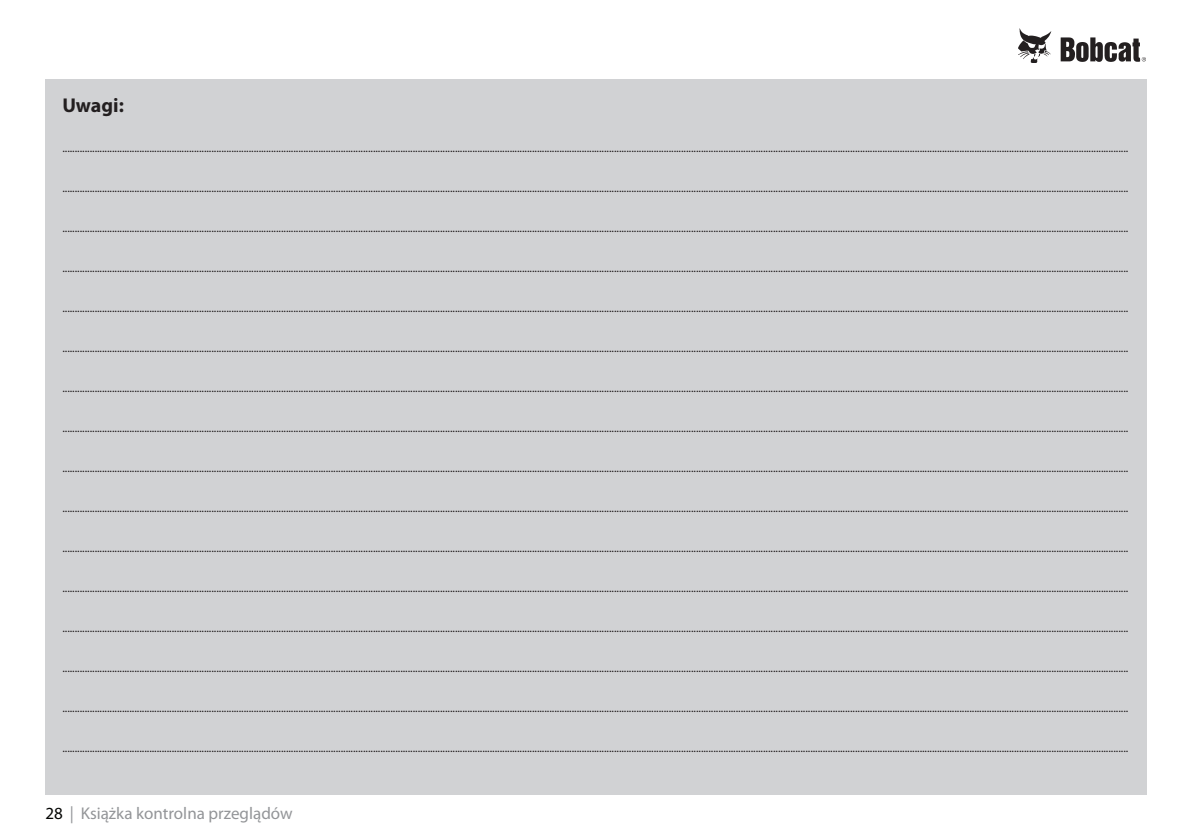
<style>
.page{position:relative;width:1191px;height:840px;background:#fff}
.page>*{position:absolute;margin:0;border:0;box-sizing:border-box;transform-origin:0 0}
.t1{font:700 20px "Myriad Pro";letter-spacing:-.005em;color:#231f20}
.t2{font:17px "Myriad Pro";color:#939598}
.t3{font:12px "Myriad Pro";color:#231f20}
.s1{color:#040503}
</style>
<div class="page">
<img style="left:1018px;top:28px;width:127px;height:35px">
<div style="left:45px;top:79px;width:1101px;height:715px;background:#d1d2d4"></div>
<h1 class="t1" style="left:62px;top:92px;width:63px">Uwagi:</h1>
<p class="t3" style="left:62px;top:140px;width:1067px">.............................................................................................................................................................................................................................................................................................................................................................................................................................................</p>
<p class="t3" style="left:62px;top:180px;width:1067px">.............................................................................................................................................................................................................................................................................................................................................................................................................................................</p>
<p class="t3" style="left:62px;top:220px;width:1067px">.............................................................................................................................................................................................................................................................................................................................................................................................................................................</p>
<p class="t3" style="left:62px;top:260px;width:1067px">.............................................................................................................................................................................................................................................................................................................................................................................................................................................</p>
<p class="t3" style="left:62px;top:300px;width:1067px">.............................................................................................................................................................................................................................................................................................................................................................................................................................................</p>
<p class="t3" style="left:62px;top:340px;width:1067px">.............................................................................................................................................................................................................................................................................................................................................................................................................................................</p>
<p class="t3" style="left:62px;top:380px;width:1067px">.............................................................................................................................................................................................................................................................................................................................................................................................................................................</p>
<p class="t3" style="left:62px;top:420px;width:1067px">.............................................................................................................................................................................................................................................................................................................................................................................................................................................</p>
<p class="t3" style="left:62px;top:460px;width:1067px">.............................................................................................................................................................................................................................................................................................................................................................................................................................................</p>
<p class="t3" style="left:62px;top:500px;width:1067px">.............................................................................................................................................................................................................................................................................................................................................................................................................................................</p>
<p class="t3" style="left:62px;top:540px;width:1067px">.............................................................................................................................................................................................................................................................................................................................................................................................................................................</p>
<p class="t3" style="left:62px;top:580px;width:1067px">.............................................................................................................................................................................................................................................................................................................................................................................................................................................</p>
<p class="t3" style="left:62px;top:620px;width:1067px">.............................................................................................................................................................................................................................................................................................................................................................................................................................................</p>
<p class="t3" style="left:62px;top:660px;width:1067px">.............................................................................................................................................................................................................................................................................................................................................................................................................................................</p>
<p class="t3" style="left:62px;top:700px;width:1067px">.............................................................................................................................................................................................................................................................................................................................................................................................................................................</p>
<p class="t3" style="left:62px;top:740px;width:1067px">.............................................................................................................................................................................................................................................................................................................................................................................................................................................</p>
<h2 class="t2" style="left:45px;top:802px;width:249px"><span class="s1">28</span> | Książka kontrolna przeglądów</h2>
</div>
